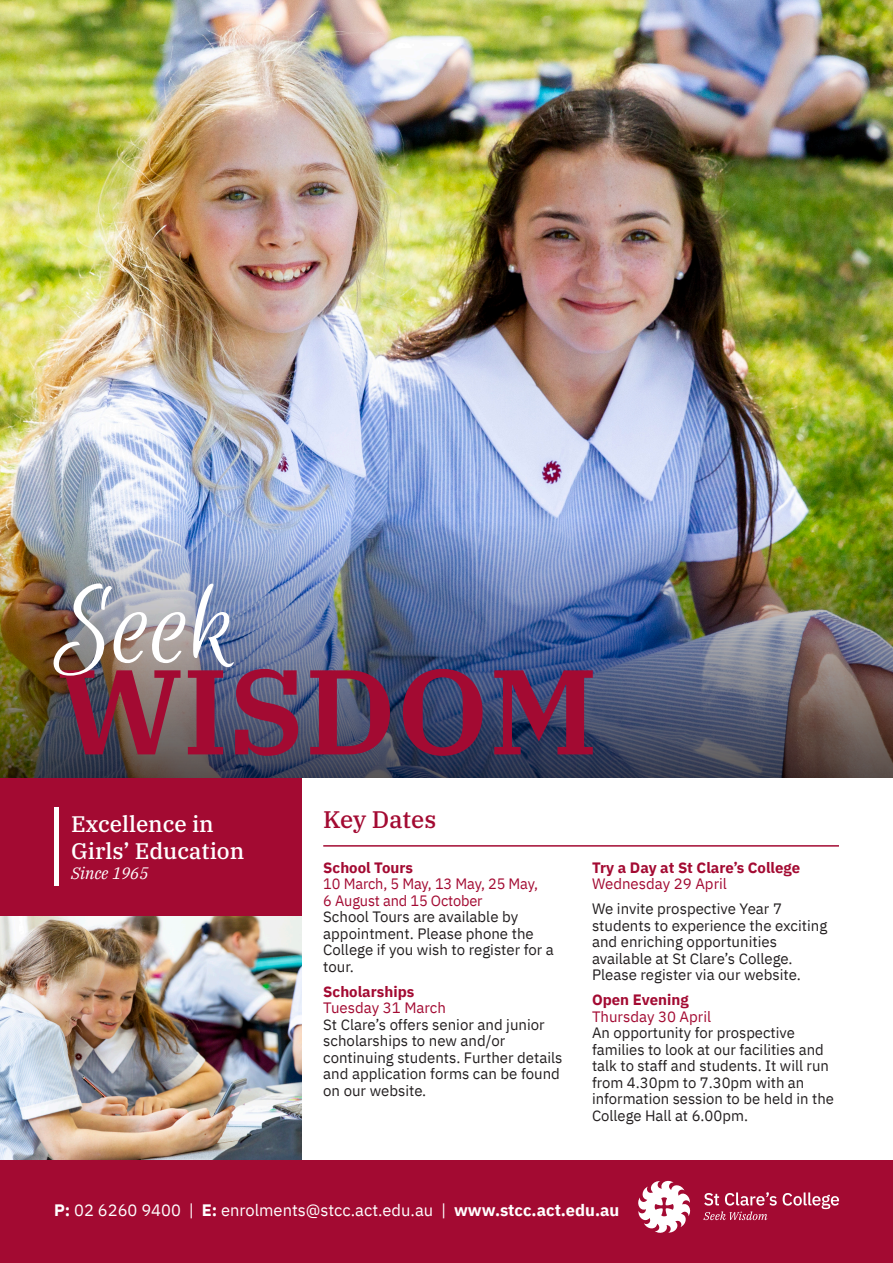
<style>
.page{position:relative;width:893px;height:1263px;background:#fff}
.page>*{position:absolute;margin:0;border:0;box-sizing:border-box;transform-origin:0 0}
.t1{font:123.6px "Euphoria Script";color:#fff}
.t2{font:600 120.45px "IBM Plex Serif";color:#a30a32}
.t3{font:500 24px "IBM Plex Serif";letter-spacing:-.005em;color:#a30a32}
.t4{font:500 22.5px/27px "IBM Plex Serif";color:#fff}
.t5{font:16.5px "IBM Plex Sans";color:#fff}
.t6{font:italic 16.5px "IBM Plex Serif";color:#fff}
.t7{font:15px/16.5px "IBM Plex Sans";color:#231f20}
.t8{font:700 15px/16.5px "IBM Plex Sans";color:#a30a32}
.s1{font-weight:700;color:#a30a32}
.s2{color:#a30a32}
.s3{font-weight:400}
.s4{font-weight:700}
</style>
<div class="page">
<img style="left:0;top:916px;width:301px;height:245px">
<div style="left:0;top:777px;width:301px;height:139px;background:#a30a32"></div>
<img style="left:0;top:0;width:893px;height:521px">
<img style="left:0;top:521px;width:893px;height:256px">
<div style="left:0;top:1161px;width:893px;height:102px;background:#a30a32"></div>
<hr style="left:323px;top:845px;width:516px;height:2px;background:#a30a32">
<div style="left:54px;top:807px;width:5px;height:79px;background:#fff"></div>
<svg style="left:638px;top:1181px;width:201px;height:52px"></svg>
<p class="t1" style="left:54px;top:560px;width:183px">Seek</p>
<p class="t2" style="left:58px;top:617px;width:542px">WISDOM</p>
<p class="t4" style="left:71px;top:809px;width:175px">Excellence in<br>Girls’ Education</p>
<p class="t6" style="left:71px;top:860px;width:79px">Since 1965</p>
<p class="t3" style="left:323px;top:801px;width:114px">Key Dates</p>
<p class="t7" style="left:323px;top:858px;width:232px"><span class="s1">School Tours<br></span><span class="s2">10 March, 5 May, 13 May, 25 May,<br>6 August and 15 October<br></span>School Tours are available by appointment. Please phone the<br>College if you wish to register for a tour.</p>
<p class="t7" style="left:323px;top:982px;width:241px"><span class="s1">Scholarships<br></span><span class="s2">Tuesday 31 March<br></span>St Clare’s offers senior and junior scholarships to new and/or continuing students. Further details and application forms can be found on our website.</p>
<p class="t8" style="left:592px;top:858px;width:210px">Try a Day at St Clare’s College<br><span class="s3">Wednesday 29 April</span></p>
<p class="t7" style="left:592px;top:899px;width:237px">We invite prospective Year 7 students to experience the exciting and enriching opportunities available at St Clare’s College.<br>Please register via our website.</p>
<p class="t7" style="left:592px;top:990px;width:243px"><span class="s1">Open Evening<br></span><span class="s2">Thursday 30 April<br></span>An opportunity for prospective families to look at our facilities and talk to staff and students. It will run from 4.30pm to 7.30pm with an information session to be held in the<br>College Hall at 6.00pm.</p>
<p class="t5" style="left:54px;top:1198px;width:567px"><span class="s4">P:</span> 02 6260 9400 | <span class="s4">E:</span> enrolments@stcc.act.edu.au | <span class="s4">www.stcc.act.edu.au</span></p>
</div>
